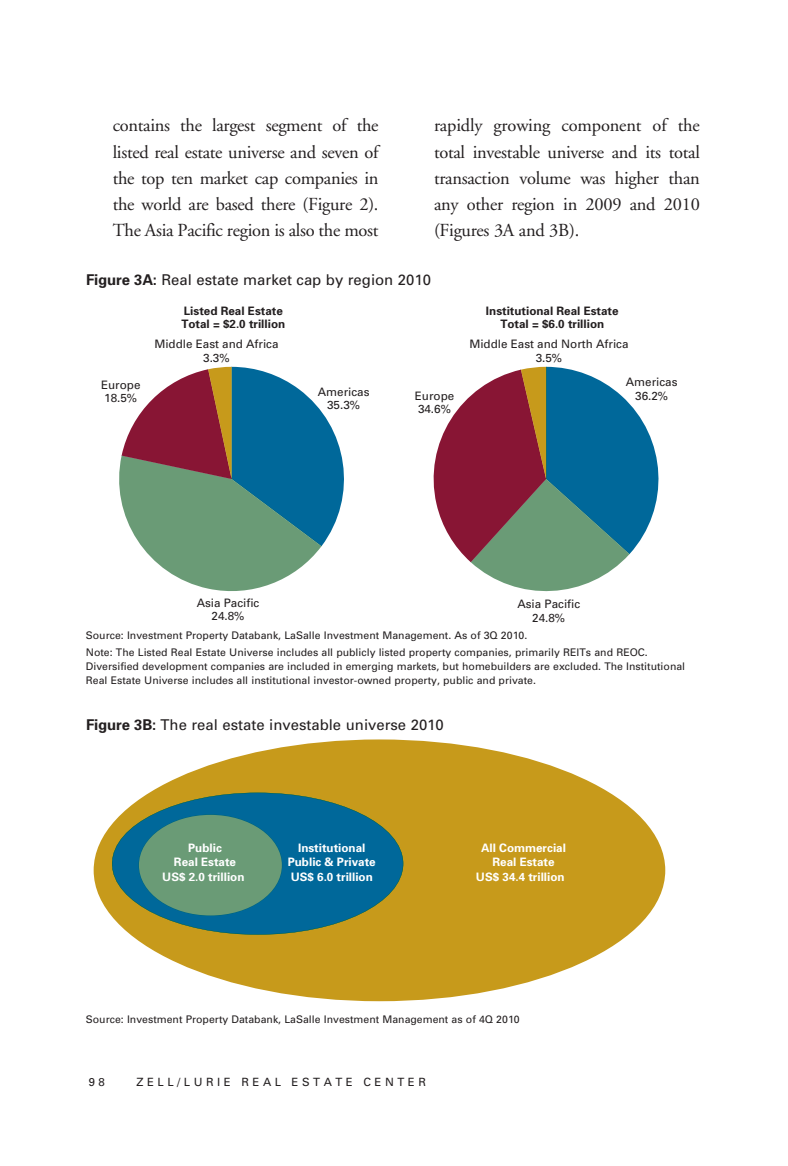
<style>
.page{position:relative;width:788px;height:1166px;background:#fff}
.page>*{position:absolute;margin:0;border:0;box-sizing:border-box;transform-origin:0 0}
.t1{font:18.38px/26.2px "Adobe Garamond";letter-spacing:-.015em;color:#231f20;text-align:justify}
.t2{font:14.88px "Univers";color:#231f20}
.t3{font:11.72px/13.3px "Univers";color:#231f20;text-align:center}
.t4{font:700 11.72px/14.9px "Univers";color:#fff;text-align:center}
.t5{font:700 11.72px/13.3px "Univers";color:#231f20}
.t6{font:11.38px "Univers";letter-spacing:.31em;color:#231f20}
.t7{font:10.5px/16.4px "Univers";color:#231f20}
.s1{font-weight:700}
</style>
<div class="page">
<svg style="left:433px;top:367px;width:226px;height:225px"></svg>
<svg style="left:119px;top:367px;width:225px;height:224px"></svg>
<div style="left:94px;top:739px;width:571px;height:262px;background:#c79a1b;border-radius:50%"></div>
<svg style="left:112px;top:792px;width:291px;height:142px;fill:#00689a"></svg>
<svg style="left:138px;top:814px;width:144px;height:101px"></svg>
<div style="left:139px;top:815px;width:143px;height:100px;background:#6a9b76;border-radius:50%"></div>
<h1 class="t1" style="left:113px;top:114px;width:267px">contains the largest segment of the listed real estate universe and seven of the top ten market cap companies in the world are based there (Figure 2).<br>The Asia Pacific region is also the most</h1>
<h1 class="t1" style="left:434px;top:114px;width:267px">rapidly growing component of the total investable universe and its total transaction volume was higher than any other region in 2009 and 2010 (Figures 3A and 3B).</h1>
<h2 class="t2" style="left:86px;top:274px;width:346px"><span class="s1">Figure 3A:</span> Real estate market cap by region 2010</h2>
<p class="t5" style="left:181px;top:305px;width:105px">Listed Real Estate<br>Total = $2.0 trillion</p>
<p class="t5" style="left:486px;top:305px;width:134px;text-align:center">Institutional Real Estate<br>Total = $6.0 trillion</p>
<p class="t3" style="left:154px;top:338px;width:126px">Middle East and Africa<br>3.3%</p>
<p class="t3" style="left:469px;top:338px;width:161px">Middle East and North Africa<br>3.5%</p>
<p class="t3" style="left:625px;top:377px;width:53px">Americas</p>
<p class="t3" style="left:101px;top:379px;width:41px;text-align:left">Europe<br>18.5%</p>
<p class="t3" style="left:415px;top:390px;width:41px;text-align:left">Europe<br>34.6%</p>
<p class="t3" style="left:318px;top:386px;width:53px">Americas</p>
<p class="t3" style="left:635px;top:390px;width:34px">36.2%</p>
<p class="t3" style="left:327px;top:400px;width:34px">35.3%</p>
<p class="t3" style="left:197px;top:597px;width:64px">Asia Pacific<br>24.8%</p>
<p class="t3" style="left:517px;top:598px;width:64px">Asia Pacific<br>24.8%</p>
<p class="t7" style="left:86px;top:628px;width:563px">Source: Investment Property Databank, LaSalle Investment Management. As of 3Q 2010.<br>Note: The Listed Real Estate Universe includes all publicly listed property companies, primarily REITs and REOC.</p>
<p class="t7" style="left:86px;top:659px;width:600px;line-height:14px">Diversified development companies are included in emerging markets, but homebuilders are excluded. The Institutional<br>Real Estate Universe includes all institutional investor-owned property, public and private.</p>
<h2 class="t2" style="left:86px;top:719px;width:359px"><span class="s1">Figure 3B:</span> The real estate investable universe 2010</h2>
<p class="t4" style="left:162px;top:841px;width:84px">Public<br>Real Estate<br>US$ 2.0 trillion</p>
<p class="t4" style="left:288px;top:841px;width:89px">Institutional<br>Public &amp; Private<br>US$ 6.0 trillion</p>
<p class="t4" style="left:476px;top:841px;width:91px">All Commercial<br>Real Estate<br>US$ 34.4 trillion</p>
<p class="t7" style="left:86px;top:1012px;width:435px">Source: Investment Property Databank, LaSalle Investment Management as of 4Q 2010</p>
<p class="t6" style="left:89px;top:1077px;width:18px">9 8</p>
<p class="t6" style="left:136px;top:1077px;width:291px">ZELL/LURIE REAL ESTATE CENTER</p>
</div>
